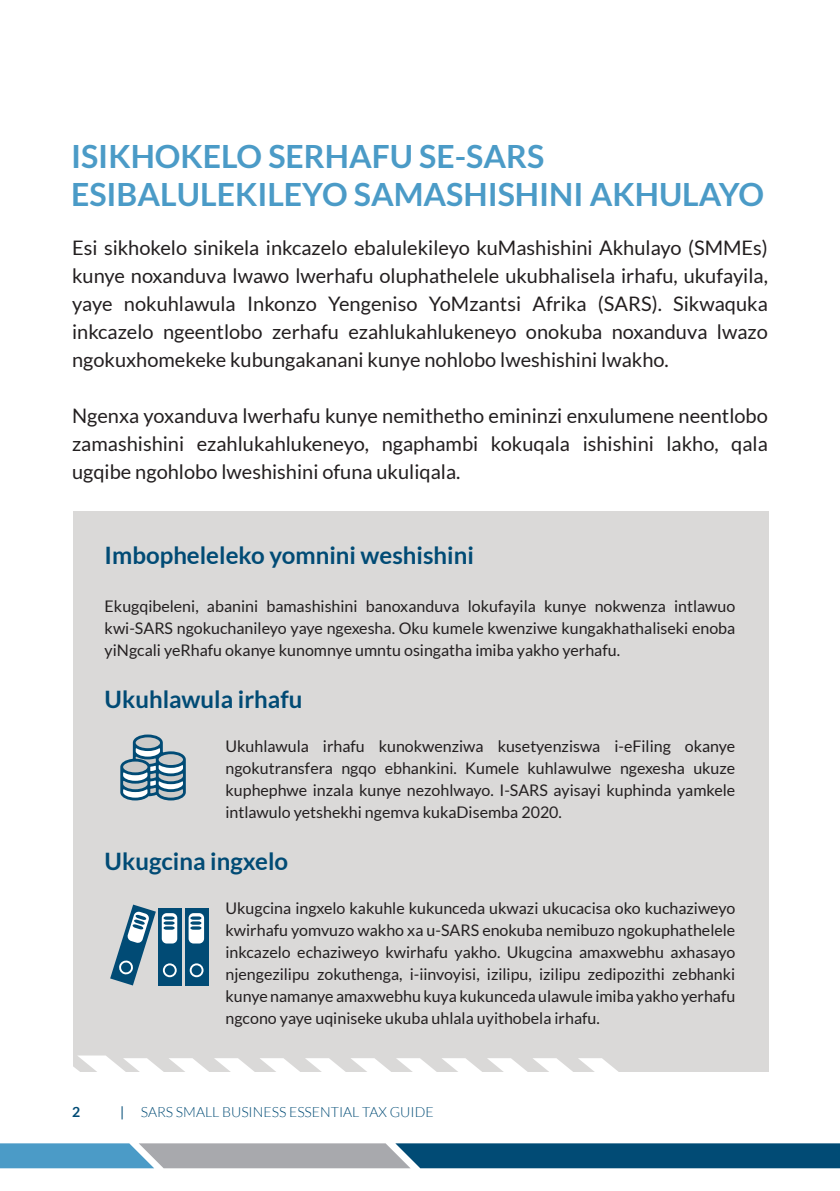
<style>
.page{position:relative;width:840px;height:1191px;background:#fff}
.page>*{position:absolute;margin:0;border:0;box-sizing:border-box;transform-origin:0 0}
.t1{font:700 32px/38.4px "Lato";color:#4b9bc7}
.t2{font:700 24px "Lato";color:#014b75}
.t3{font:20px/28px "Lato";color:#231f20;text-align:justify}
.t4{font:16px/22px "Lato";color:#231f20;text-align:justify}
.t5{font:300 14px "Lato";color:#014b75}
.t6{font:700 14px "Lato";color:#014b75}
.s1{font-weight:400}
</style>
<div class="page">
<svg style="left:0;top:1143px;width:839px;height:25px;background:#477a97"></svg>
<div style="left:73px;top:511px;width:695px;height:561px;background:#dad9d8"></div>
<svg style="left:73px;top:1055px;width:545px;height:17px"></svg>
<svg style="left:120px;top:734px;width:66px;height:66px"></svg>
<div style="left:158px;top:908px;width:23px;height:77px;background:#014b75"></div>
<div style="left:162px;top:913px;width:15px;height:30px;background:#fff;border-radius:5px"></div>
<svg style="left:163px;top:963px;width:14px;height:14px"></svg>
<div style="left:165px;top:965px;width:10px;height:10px;background:#014b75;border-radius:50%"></div>
<svg style="left:163px;top:916px;width:11px;height:13px"></svg>
<div style="left:185px;top:908px;width:23px;height:77px;background:#014b75"></div>
<div style="left:188px;top:913px;width:16px;height:30px;background:#fff;border-radius:5px"></div>
<svg style="left:189px;top:963px;width:14px;height:14px"></svg>
<div style="left:191px;top:965px;width:10px;height:10px;background:#014b75;border-radius:50%"></div>
<svg style="left:190px;top:916px;width:11px;height:13px"></svg>
<svg style="left:110px;top:904px;width:46px;height:81px"></svg>
<p class="t1" style="left:71px;top:136px;width:694px">ISIKHOKELO SERHAFU SE-SARS<br>ESIBALULEKILEYO SAMASHISHINI AKHULAYO</p>
<p class="t3" style="left:72px;top:234px;width:697px">Esi sikhokelo sinikela inkcazelo ebalulekileyo kuMashishini Akhulayo (SMMEs) kunye noxanduva lwawo lwerhafu oluphathelele ukubhalisela irhafu, ukufayila, yaye nokuhlawula Inkonzo Yengeniso YoMzantsi Afrika (SARS). Sikwaquka inkcazelo ngeentlobo zerhafu ezahlukahlukeneyo onokuba noxanduva lwazo ngokuxhomekeke kubungakanani kunye nohlobo lweshishini lwakho.</p>
<p class="t3" style="left:72px;top:402px;width:697px">Ngenxa yoxanduva lwerhafu kunye nemithetho emininzi enxulumene neentlobo zamashishini ezahlukahlukeneyo, ngaphambi kokuqala ishishini lakho, qala ugqibe ngohlobo lweshishini ofuna ukuliqala.</p>
<p class="t2" style="left:105px;top:541px;width:370px">Imbopheleleko yomnini weshishini</p>
<p class="t4" style="left:105px;top:595px;width:632px">Ekugqibeleni, abanini bamashishini banoxanduva lokufayila kunye nokwenza intlawuo kwi-SARS ngokuchanileyo yaye ngexesha. Oku kumele kwenziwe kungakhathaliseki enoba yiNgcali yeRhafu okanye kunomnye umntu osingatha imiba yakho yerhafu.</p>
<p class="t2" style="left:105px;top:685px;width:199px">Ukuhlawula irhafu</p>
<p class="t4" style="left:225px;top:735px;width:511px">Ukuhlawula irhafu kunokwenziwa kusetyenziswa i-eFiling okanye ngokutransfera ngqo ebhankini. Kumele kuhlawulwe ngexesha ukuze kuphephwe inzala kunye nezohlwayo. I-SARS ayisayi kuphinda yamkele intlawulo yetshekhi ngemva kukaDisemba 2020.</p>
<p class="t2" style="left:105px;top:847px;width:185px">Ukugcina ingxelo</p>
<p class="t4" style="left:225px;top:897px;width:511px">Ukugcina ingxelo kakuhle kukunceda ukwazi ukucacisa oko kuchaziweyo kwirhafu yomvuzo wakho xa u-SARS enokuba nemibuzo ngokuphathelele inkcazelo echaziweyo kwirhafu yakho. Ukugcina amaxwebhu axhasayo njengezilipu zokuthenga, i-iinvoyisi, izilipu, izilipu zedipozithi zebhanki kunye namanye amaxwebhu kuya kukunceda ulawule imiba yakho yerhafu ngcono yaye uqiniseke ukuba uhlala uyithobela irhafu.</p>
<p class="t6" style="left:72px;top:1104px;width:10px">2</p>
<p class="t5" style="left:120px;top:1104px;width:314px"><span class="s1">|</span> SARS SMALL BUSINESS ESSENTIAL TAX GUIDE</p>
</div>
